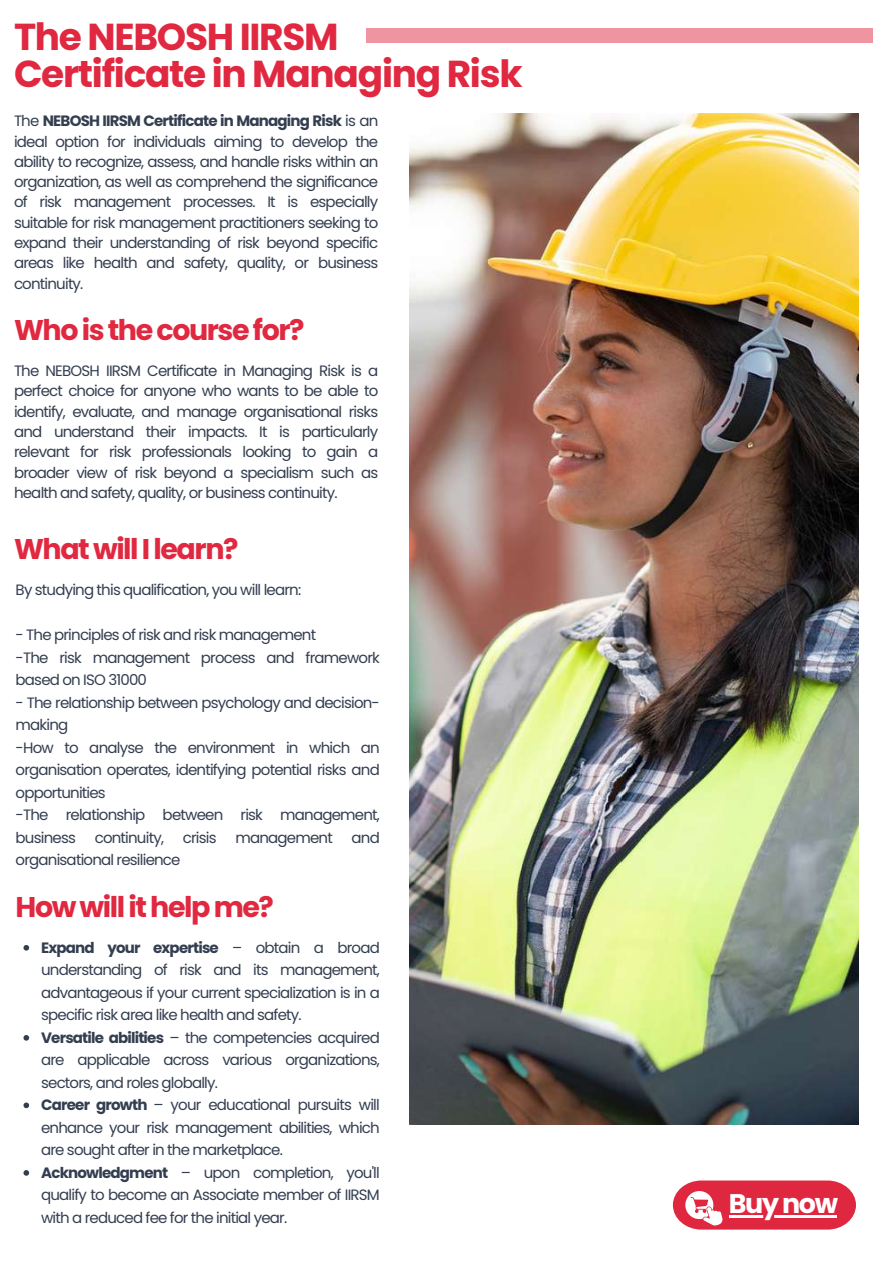
<style>
.page{position:relative;width:893px;height:1264px;background:#fff}
.page>*{position:absolute;margin:0;border:0;box-sizing:border-box;transform-origin:0 0}
.t1{font:700 37.5px/37.2px "Poppins";letter-spacing:-.035em;color:#e02840}
.t2{font:700 28.5px "Poppins";letter-spacing:-.05em;color:#e02840}
.t3{font:700 27px "Poppins";letter-spacing:-.05em;color:#fff}
.t4{font:15px/22.5px "Poppins";letter-spacing:-.055em;color:#333e50}
.s1{font-weight:700}
</style>
<div class="page">
<div style="left:366px;top:28px;width:507px;height:15px;background:#ef95a1"></div>
<img style="left:409px;top:113px;width:212px;height:1011px">
<svg style="left:23px;top:945px;width:6px;height:5px"></svg>
<svg style="left:23px;top:1035px;width:6px;height:5px"></svg>
<svg style="left:23px;top:1102px;width:6px;height:6px"></svg>
<svg style="left:23px;top:1170px;width:6px;height:5px"></svg>
<img style="left:621px;top:113px;width:237px;height:1011px">
<svg style="left:672px;top:1180px;width:183px;height:49px;background:#e44b5f"></svg>
<hr style="left:728px;top:1214px;width:108px;height:3px;background:#fff">
<h1 class="t1" style="left:14px;top:18px;width:510px">The NEBOSH IIRSM<br>Certificate in Managing Risk</h1>
<p class="t4" style="left:14px;top:111px;width:366px;line-height:20.2px;text-align:justify">The <span class="s1">NEBOSH IIRSM Certificate in Managing Risk</span> is an ideal option for individuals aiming to develop the ability to recognize, assess, and handle risks within an organization, as well as comprehend the significance of risk management processes. It is especially suitable for risk management practitioners seeking to expand their understanding of risk beyond specific areas like health and safety, quality, or business continuity.</p>
<h2 class="t2" style="left:14px;top:310px;width:292px">Who is the course for?</h2>
<p class="t4" style="left:14px;top:361px;width:366px;line-height:20.2px;text-align:justify">The NEBOSH IIRSM Certificate in Managing Risk is a perfect choice for anyone who wants to be able to identify, evaluate, and manage organisational risks and understand their impacts. It is particularly relevant for risk professionals looking to gain a broader view of risk beyond a specialism such as health and safety, quality, or business continuity.</p>
<h2 class="t2" style="left:14px;top:529px;width:226px">What will I learn?</h2>
<p class="t4" style="left:16px;top:579px;width:287px">By studying this qualification, you will learn:</p>
<p class="t4" style="left:16px;top:624px;width:366px">- The principles of risk and risk management<br>-The risk management process and framework based on ISO 31000</p>
<p class="t4" style="left:16px;top:691px;width:366px">- The relationship between psychology and decision&shy;making<br>-How to analyse the environment in which an organisation operates, identifying potential risks and opportunities<br>-The relationship between risk management, business</p>
<p class="t4" style="left:95px;top:826px;width:71px">continuity,</p>
<p class="t4" style="left:183px;top:826px;width:35px">crisis</p>
<p class="t4" style="left:235px;top:826px;width:99px">management</p>
<p class="t4" style="left:351px;top:826px;width:30px">and</p>
<p class="t4" style="left:16px;top:849px;width:166px">organisational resilience</p>
<h2 class="t2" style="left:16px;top:887px;width:260px">How will it help me?</h2>
<p class="t4" style="left:41px;top:936px;width:340px"><span class="s1">Expand your expertise</span> – obtain a broad understanding of risk and its management, advantageous if your current specialization is in a specific risk area like health and safety.<br><span class="s1">Versatile abilities</span> – the competencies acquired are applicable across various organizations, sectors, and roles globally.<br><span class="s1">Career growth</span> – your educational pursuits will enhance your risk management abilities, which are sought after in the marketplace.<br><span class="s1">Acknowledgment</span> – upon completion, you'll qualify to become an Associate member of IIRSM with a reduced fee for the initial year.</p>
<h3 class="t3" style="left:728px;top:1184px;width:111px">Buy now</h3>
</div>
